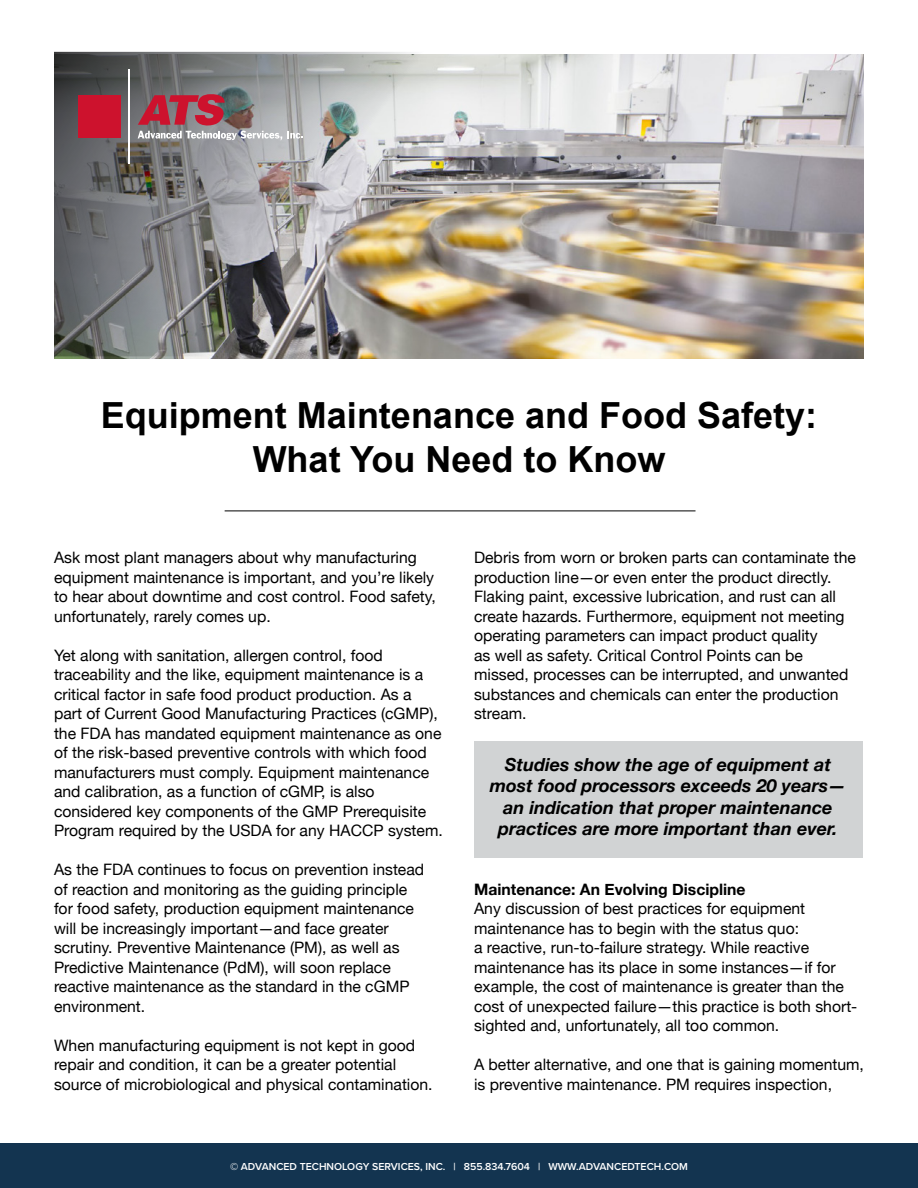
<style>
.page{position:relative;width:918px;height:1188px;background:#fff}
.page>*{position:absolute;margin:0;border:0;box-sizing:border-box;transform-origin:0 0}
.t1{font:700 36px/43.5px "Arial";color:#000;text-align:center}
.t2{font:italic 700 18px/21.6px "Helvetica Neue";color:#000;text-align:center}
.t3{font:15.75px/19.5px "Helvetica Neue";color:#000}
.t4{font:700 15.75px "Helvetica Neue";color:#000}
.t5{font:600 10.5px "Proxima Nova";color:#fff}
</style>
<div class="page">
<img style="left:54px;top:54px;width:810px;height:305px">
<img style="left:54px;top:52px;width:630px;height:304px">
<hr style="left:225px;top:511px;width:471px;height:1px;background:#000">
<svg style="left:138px;top:94px;width:165px;height:46px;background:#a27d83"></svg>
<div style="left:78px;top:95px;width:42px;height:43px;background:#cd122d"></div>
<hr style="left:128px;top:70px;width:2px;height:94px;background:#fff">
<div style="left:474px;top:741px;width:389px;height:117px;background:#d1d3d4"></div>
<div style="left:0;top:1143px;width:918px;height:45px;background:#133450"></div>
<h1 class="t1" style="left:101px;top:395px;width:718px">Equipment Maintenance and Food Safety:<br>What You Need to Know</h1>
<p class="t3" style="left:54px;top:548px;width:383px">Ask most plant managers about why manufacturing equipment maintenance is important, and you’re likely to hear about downtime and cost control. Food safety, unfortunately, rarely comes up.</p>
<p class="t3" style="left:54px;top:645px;width:390px">Yet along with sanitation, allergen control, food traceability and the like, equipment maintenance is a critical factor in safe food product production. As a part of Current Good Manufacturing Practices (cGMP), the FDA has mandated equipment maintenance as one of the risk-based preventive controls with which food manufacturers must comply. Equipment maintenance and calibration, as a function of cGMP, is also considered key components of the GMP Prerequisite Program required by the USDA for any HACCP system.</p>
<p class="t3" style="left:54px;top:860px;width:372px">As the FDA continues to focus on prevention instead of reaction and monitoring as the guiding principle for food safety, production equipment maintenance will be increasingly important—and face greater scrutiny. Preventive Maintenance (PM), as well as Predictive Maintenance (PdM), will soon replace reactive maintenance as the standard in the cGMP environment.</p>
<p class="t3" style="left:54px;top:1035px;width:380px">When manufacturing equipment is not kept in good repair and condition, it can be a greater potential source of microbiological and physical contamination.</p>
<p class="t3" style="left:474px;top:548px;width:383px">Debris from worn or broken parts can contaminate the production line—or even enter the product directly.<br>Flaking paint, excessive lubrication, and rust can all create hazards. Furthermore, equipment not meeting operating parameters can impact product quality<br>as well as safety. Critical Control Points can be missed, processes can be interrupted, and unwanted substances and chemicals can enter the production stream.</p>
<p class="t2" style="left:490px;top:753px;width:358px">Studies show the age of equipment at most food processors exceeds 20 years— an indication that proper maintenance practices are more important than ever.</p>
<p class="t4" style="left:474px;top:879px;width:273px">Maintenance: An Evolving Discipline</p>
<p class="t3" style="left:474px;top:899px;width:385px">Any discussion of best practices for equipment maintenance has to begin with the status quo:<br>a reactive, run-to-failure strategy. While reactive maintenance has its place in some instances—if for example, the cost of maintenance is greater than the cost of unexpected failure—this practice is both short&shy;sighted and, unfortunately, all too common.</p>
<p class="t3" style="left:474px;top:1055px;width:391px">A better alternative, and one that is gaining momentum, is preventive maintenance. PM requires inspection,</p>
<p class="t5" style="left:230px;top:1158px;width:459px">© ADVANCED TECHNOLOGY SERVICES, INC. | 855.834.7604 | WWW.ADVANCEDTECH.COM</p>
</div>
